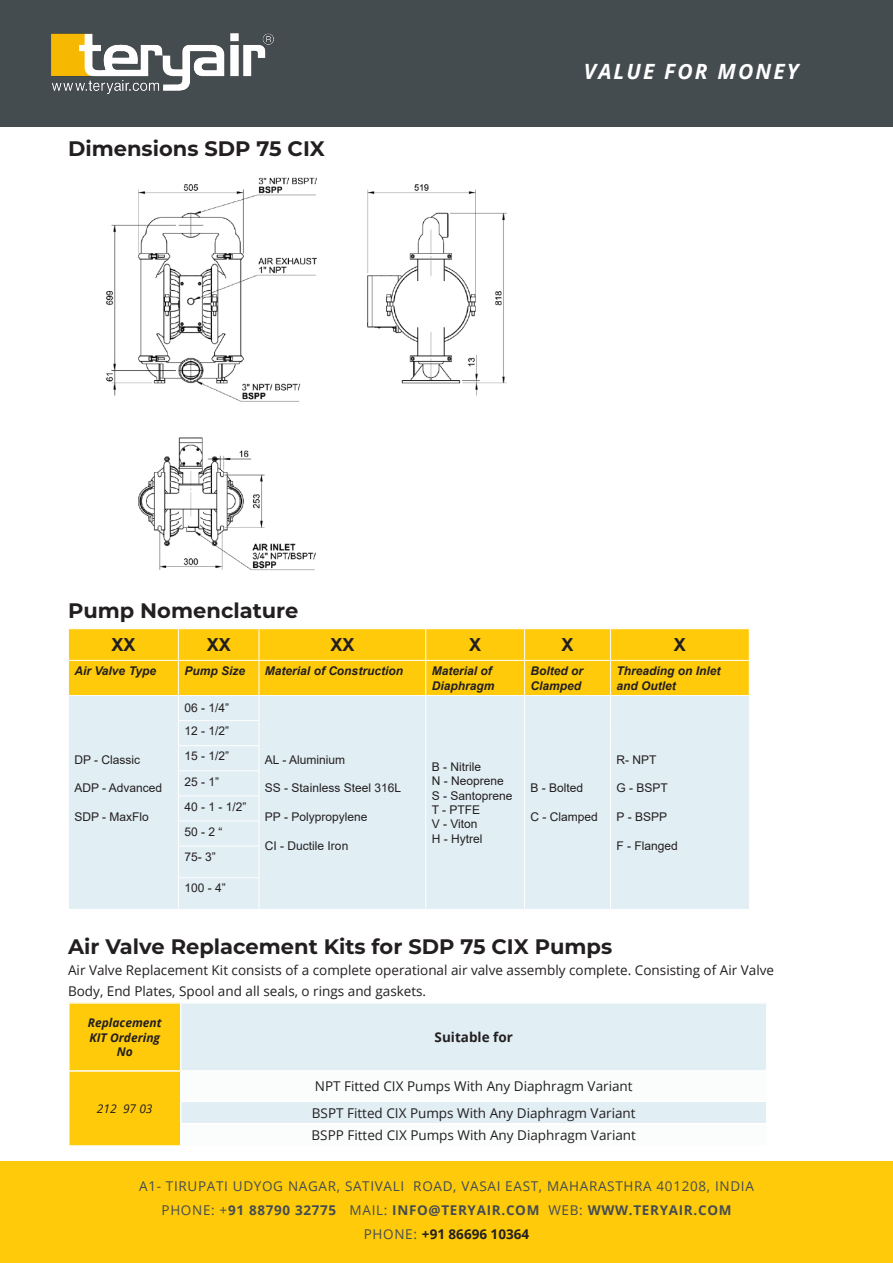
<style>
.page{position:relative;width:893px;height:1263px;background:#fff}
.page>*{position:absolute;margin:0;border:0;box-sizing:border-box;transform-origin:0 0}
.t1{font:700 21px "Montserrat";color:#231f20}
.t2{font:italic 700 21px "Open Sans";letter-spacing:.1em;color:#fff}
.t3{font:700 18px "Arial";color:#231f20}
.t4{font:13.5px/21px "Open Sans";color:#231f20}
.t5{font:13.5px/24px "Open Sans";letter-spacing:.05em;color:#454c50;text-align:center}
.t6{font:700 13.5px "Open Sans";color:#231f20}
.t7{font:12px/14.4px "Arial";color:#231f20}
.t8{font:italic 700 12px/14.4px "Arial";color:#231f20}
.t9{font:italic 700 12px/14.4px "Open Sans";color:#231f20;text-align:center}
.t10{font:italic 12px "Open Sans";color:#231f20}
.s1{font-weight:700}
.s2{font-weight:700;color:#231f20}
</style>
<div class="page">
<div style="left:0;top:0;width:893px;height:126px;background:#454c50"></div>
<div style="left:0;top:1161px;width:893px;height:102px;background:#feca0a"></div>
<img style="left:51px;top:33px;width:223px;height:60px">
<div style="left:69px;top:846px;width:680px;height:63px;background:#e1eef4"></div>
<svg style="left:68px;top:629px;width:682px;height:217px"></svg>
<hr style="left:178px;top:846px;width:81px;height:1px;background:#fff">
<hr style="left:178px;top:846px;width:1px;height:31px;background:#fff">
<hr style="left:259px;top:846px;width:1px;height:31px;background:#fff">
<hr style="left:425px;top:846px;width:1px;height:32px;background:#fff">
<hr style="left:524px;top:846px;width:1px;height:32px;background:#fff">
<hr style="left:610px;top:846px;width:1px;height:32px;background:#fff">
<hr style="left:178px;top:877px;width:81px;height:1px;background:#fff">
<hr style="left:178px;top:878px;width:1px;height:31px;background:#fff">
<hr style="left:259px;top:878px;width:1px;height:31px;background:#fff">
<hr style="left:425px;top:878px;width:1px;height:31px;background:#fff">
<hr style="left:524px;top:878px;width:1px;height:31px;background:#fff">
<hr style="left:610px;top:878px;width:1px;height:31px;background:#fff">
<div style="left:69px;top:1003px;width:112px;height:68px;background:#feca0a"></div>
<div style="left:181px;top:1003px;width:586px;height:68px;background:#e1eef4"></div>
<div style="left:69px;top:1071px;width:112px;height:75px;background:#feca0a"></div>
<hr style="left:68px;top:1002px;width:113px;height:2px;background:#fff">
<hr style="left:181px;top:1002px;width:586px;height:2px;background:#fff">
<hr style="left:68px;top:1070px;width:113px;height:2px;background:#fff">
<hr style="left:181px;top:1070px;width:586px;height:2px;background:#fff">
<hr style="left:68px;top:1145px;width:113px;height:2px;background:#fff">
<hr style="left:68px;top:1004px;width:2px;height:66px;background:#fff">
<hr style="left:180px;top:1004px;width:1px;height:66px;background:#fff">
<hr style="left:766px;top:1004px;width:1px;height:66px;background:#fff">
<hr style="left:68px;top:1072px;width:2px;height:29px;background:#fff">
<hr style="left:68px;top:1101px;width:2px;height:23px;background:#fff">
<hr style="left:68px;top:1124px;width:2px;height:21px;background:#fff">
<svg style="left:180px;top:1071px;width:586px;height:75px"></svg>
<img style="left:106px;top:177px;width:401px;height:394px">
<h1 class="t1" style="left:68px;top:133px;width:258px">Dimensions SDP 75 CIX</h1>
<h1 class="t2" style="left:584px;top:57px;width:216px">VALUE FOR MONEY</h1>
<h1 class="t1" style="left:68px;top:595px;width:232px">Pump Nomenclature</h1>
<h2 class="t3" style="left:111px;top:632px;width:26px">XX</h2>
<h2 class="t3" style="left:207px;top:632px;width:26px">XX</h2>
<h2 class="t3" style="left:330px;top:632px;width:26px">XX</h2>
<h2 class="t3" style="left:469px;top:632px;width:14px">X</h2>
<h2 class="t3" style="left:562px;top:632px;width:14px">X</h2>
<h2 class="t3" style="left:674px;top:632px;width:14px">X</h2>
<p class="t8" style="left:74px;top:664px;width:83px">Air Valve Type</p>
<p class="t8" style="left:184px;top:664px;width:62px">Pump Size</p>
<p class="t8" style="left:265px;top:664px;width:140px">Material of Construction</p>
<p class="t8" style="left:432px;top:664px;width:64px">Material of<br>Diaphragm</p>
<p class="t8" style="left:531px;top:664px;width:54px">Bolted or<br>Clamped</p>
<p class="t8" style="left:616px;top:664px;width:106px">Threading on Inlet and Outlet</p>
<p class="t7" style="left:74px;top:752px;width:67px">DP - Classic</p>
<p class="t7" style="left:74px;top:781px;width:89px">ADP - Advanced</p>
<p class="t7" style="left:74px;top:810px;width:76px">SDP - MaxFlo</p>
<p class="t7" style="left:184px;top:701px;width:46px">06 - 1/4”</p>
<p class="t7" style="left:184px;top:718px;width:64px;line-height:25px">12 - 1/2”<br>15 - 1/2”<br>25 - 1”<br>40 - 1 - 1/2”<br>50 - 2 “<br>75- 3”</p>
<p class="t7" style="left:184px;top:881px;width:43px">100 - 4”</p>
<p class="t7" style="left:265px;top:752px;width:82px">AL - Aluminium</p>
<p class="t7" style="left:265px;top:781px;width:138px">SS - Stainless Steel 316L</p>
<p class="t7" style="left:265px;top:810px;width:104px">PP - Polypropylene</p>
<p class="t7" style="left:265px;top:838px;width:85px">CI - Ductile Iron</p>
<p class="t7" style="left:432px;top:759px;width:82px">B - Nitrile<br>N - Neoprene<br>S - Santoprene<br>T - PTFE<br>V - Viton<br>H - Hytrel</p>
<p class="t7" style="left:531px;top:781px;width:54px">B - Bolted</p>
<p class="t7" style="left:531px;top:810px;width:69px">C - Clamped</p>
<p class="t7" style="left:616px;top:752px;width:41px">R- NPT</p>
<p class="t7" style="left:616px;top:781px;width:53px">G - BSPT</p>
<p class="t7" style="left:616px;top:810px;width:52px">P - BSPP</p>
<p class="t7" style="left:616px;top:838px;width:63px">F - Flanged</p>
<h1 class="t1" style="left:68px;top:931px;width:546px">Air Valve Replacement Kits for SDP 75 CIX Pumps</h1>
<p class="t4" style="left:68px;top:959px;width:707px">Air Valve Replacement Kit consists of a complete operational air valve assembly complete. Consisting of Air Valve<br>Body, End Plates, Spool and all seals, o rings and gaskets.</p>
<p class="t9" style="left:88px;top:1015px;width:76px">Replacement<br>KIT Ordering<br>No</p>
<p class="t6" style="left:435px;top:1028px;width:80px">Suitable for</p>
<p class="t10" style="left:97px;top:1100px;width:57px">212 97 03</p>
<p class="t4" style="left:312px;top:1073px;width:325px;line-height:26.4px">NPT Fitted CIX Pumps With Any Diaphragm Variant<br>BSPT Fitted CIX Pumps With Any Diaphragm Variant</p>
<p class="t4" style="left:312px;top:1124px;width:326px">BSPP Fitted CIX Pumps With Any Diaphragm Variant</p>
<p class="t5" style="left:139px;top:1173px;width:616px">A1- TIRUPATI UDYOG NAGAR, SATIVALI ROAD, VASAI EAST, MAHARASTHRA 401208, INDIA<br>PHONE: +<span class="s1">91 88790 32775</span> MAIL: <span class="s1">INFO@TERYAIR.COM</span> WEB: <span class="s1">WWW.TERYAIR.COM<br></span>PHONE: <span class="s2">+91 86696 10364</span></p>
</div>
